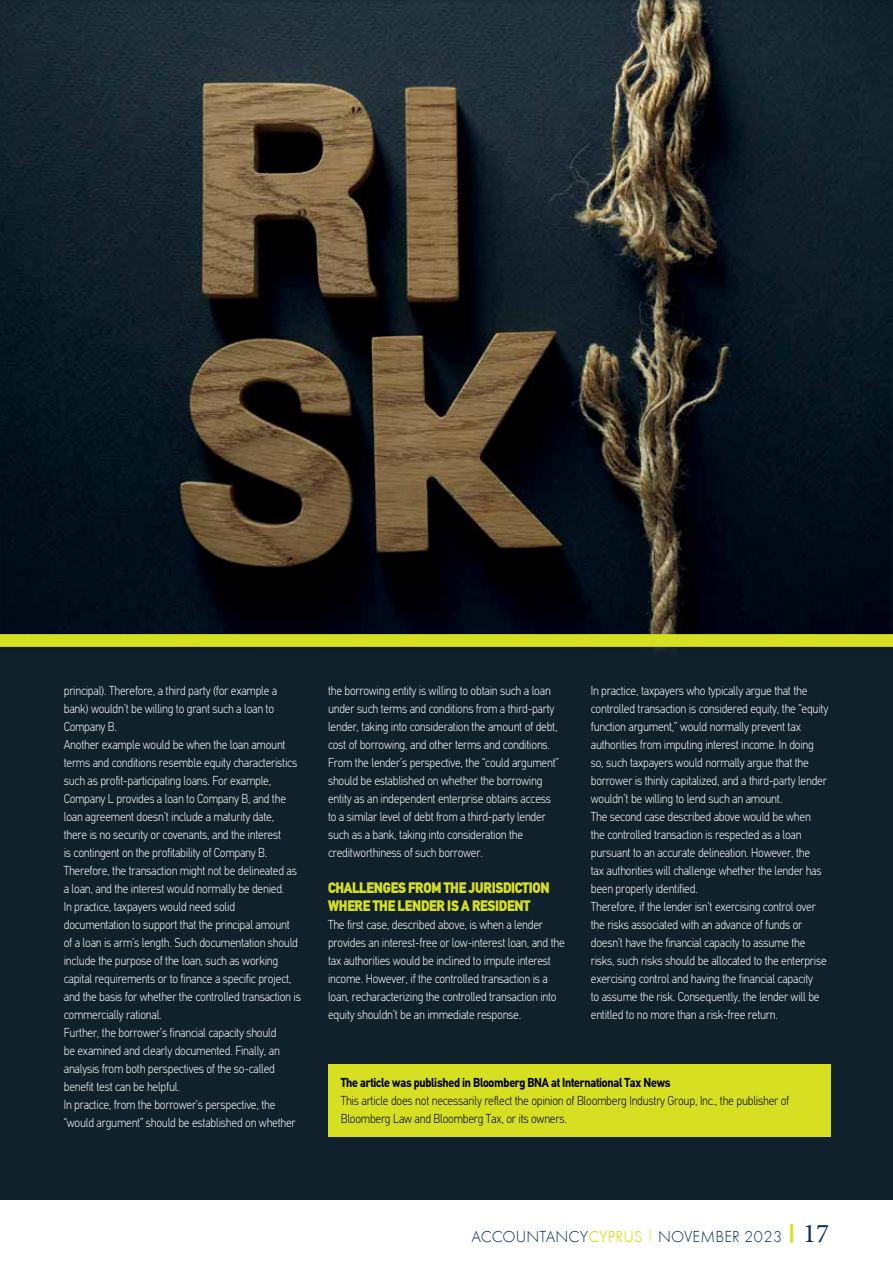
<style>
.page{position:relative;width:893px;height:1263px;background:#fff}
.page>*{position:absolute;margin:0;border:0;box-sizing:border-box;transform-origin:0 0}
.t1{font:100 16.5px "Futura Greek";color:#042f5f}
.t2{font:900 15px/18px "CF Din";letter-spacing:-.02em;color:#d7df23;scale:.9 1}
.t3{font:300 12.75px/18px "CF Din";letter-spacing:-.02em;color:#fff;scale:.9 1}
.t4{font:300 12.75px/18px "CF Din";letter-spacing:-.02em;color:#000;scale:.9 1}
.t5{font:700 12.75px "CF Din";letter-spacing:-.02em;color:#000;scale:.9 1}
.s1{font-weight:300;color:#d7df23}
.s2{font-family:"Minion Pro";font-weight:400;font-size:27px}
</style>
<div class="page">
<div style="left:0;top:0;width:893px;height:1200px;background:#11212b"></div>
<img style="left:0;top:0;width:893px;height:650px">
<div style="left:0;top:634px;width:893px;height:13px;background:#d7df23"></div>
<div style="left:328px;top:1064px;width:502px;height:73px;background:#d7df23"></div>
<p class="t3" style="left:591px;top:682px;width:265px">In practice, taxpayers who typically argue that the controlled transaction is considered equity, the “equity function argument,” would normally prevent tax authorities from imputing interest income. In doing so, such taxpayers would normally argue that the borrower is thinly capitalized, and a third-party lender wouldn’t be willing to lend such an amount.<br>The second case described above would be when<br>the controlled transaction is respected as a loan pursuant to an accurate delineation. However, the<br>tax authorities will challenge whether the lender has been properly identified.<br>Therefore, if the lender isn’t exercising control over the risks associated with an advance of funds or doesn’t have the financial capacity to assume the risks, such risks should be allocated to the enterprise exercising control and having the financial capacity<br>to assume the risk. Consequently, the lender will be entitled to no more than a risk-free return.</p>
<p class="t3" style="left:64px;top:682px;width:265px">principal). Therefore, a third party (for example a bank) wouldn’t be willing to grant such a loan to Company B.<br>Another example would be when the loan amount terms and conditions resemble equity characteristics such as profit-participating loans. For example, Company L provides a loan to Company B, and the loan agreement doesn’t include a maturity date, there is no security or covenants, and the interest<br>is contingent on the profitability of Company B.<br>Therefore, the transaction might not be delineated as a loan, and the interest would normally be denied.<br>In practice, taxpayers would need solid documentation to support that the principal amount of a loan is arm’s length. Such documentation should include the purpose of the loan, such as working capital requirements or to finance a specific project, and the basis for whether the controlled transaction is commercially rational.<br>Further, the borrower’s financial capacity should<br>be examined and clearly documented. Finally, an analysis from both perspectives of the so-called benefit test can be helpful.<br>In practice, from the borrower’s perspective, the “would argument” should be established on whether</p>
<p class="t3" style="left:328px;top:682px;width:258px">the borrowing entity is willing to obtain such a loan under such terms and conditions from a third-party lender, taking into consideration the amount of debt, cost of borrowing, and other terms and conditions.<br>From the lender’s perspective, the “could argument” should be established on whether the borrowing entity as an independent enterprise obtains access to a similar level of debt from a third-party lender such as a bank, taking into consideration the creditworthiness of such borrower.</p>
<p class="t2" style="left:328px;top:879px;width:248px">CHALLENGES FROM THE JURISDICTION<br>WHERE THE LENDER IS A RESIDENT</p>
<p class="t3" style="left:328px;top:916px;width:264px">The first case, described above, is when a lender provides an interest-free or low-interest loan, and the tax authorities would be inclined to impute interest income. However, if the controlled transaction is a loan, recharacterizing the controlled transaction into equity shouldn’t be an immediate response.</p>
<p class="t5" style="left:341px;top:1075px;width:368px">The article was published in Bloomberg BNA at International Tax News</p>
<p class="t4" style="left:341px;top:1091px;width:500px">This article does not necessarily reflect the opinion of Bloomberg Industry Group, Inc., the publisher of<br>Bloomberg Law and Bloomberg Tax, or its owners.</p>
<p class="t1" style="left:471px;top:1227px;width:359px">ACCOUNTANCY<span class="s1">CYPRUS</span> <sup>|</sup> NOVEMBER 2023 <sup>|</sup> <span class="s2">17</span></p>
</div>
